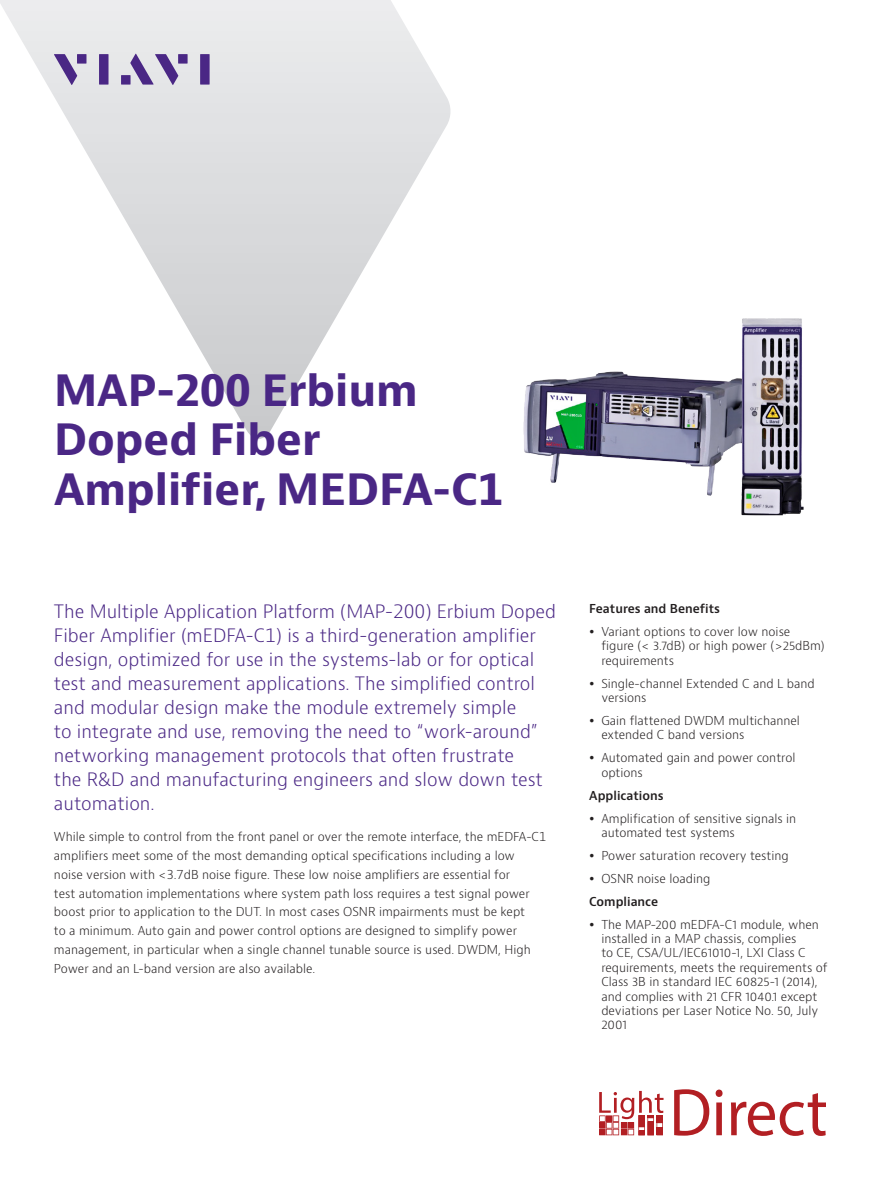
<style>
.page{position:relative;width:893px;height:1191px;background:#fff}
.page>*{position:absolute;margin:0;border:0;box-sizing:border-box;transform-origin:0 0}
.Cover_headline_28_33{font:700 42px/49.5px "Bernino Sans";color:#4a2785}
.Intro_text{font:300 18px/24px "Bernino Sans";color:#4a2785}
.Intro_text-2{font:300 12px/14.4px "Bernino Sans";color:#231f20}
.Key_Feature_Benefits{font:600 12px "Bernino Sans";color:#231f20}
</style>
<div class="page">
<svg style="left:0;top:0;width:451px;height:439px"></svg>
<img style="left:523px;top:371px;width:211px;height:125px">
<img style="left:734px;top:318px;width:70px;height:198px">
<svg style="left:674px;top:1089px;width:35px;height:46px"></svg>
<svg style="left:716px;top:1089px;width:7px;height:46px"></svg>
<svg style="left:731px;top:1093px;width:95px;height:43px"></svg>
<svg style="left:599px;top:1091px;width:64px;height:44px"></svg>
<svg style="left:54px;top:54px;width:23px;height:31px"></svg>
<div style="left:77px;top:54px;width:9px;height:10px;background:#4a2785"></div>
<div style="left:99px;top:54px;width:10px;height:31px;background:#4a2785"></div>
<div style="left:178px;top:54px;width:10px;height:10px;background:#4a2785"></div>
<div style="left:200px;top:54px;width:10px;height:31px;background:#4a2785"></div>
<svg style="left:130px;top:54px;width:48px;height:31px"></svg>
<div style="left:121px;top:75px;width:10px;height:10px;background:#4a2785"></div>
<p class="Cover_headline_28_33" style="left:54px;top:367px;width:451px">MAP-200 Erbium<br>Doped Fiber<br>Amplifier, MEDFA-C1</p>
<p class="Intro_text" style="left:54px;top:599px;width:504px">The Multiple Application Platform (MAP-200) Erbium Doped Fiber Amplifier (mEDFA-C1) is a third-generation amplifier design, optimized for use in the systems-lab or for optical test and measurement applications. The simplified control and modular design make the module extremely simple<br>to integrate and use, removing the need to “work-around” networking management protocols that often frustrate<br>the R&amp;D and manufacturing engineers and slow down test automation.</p>
<p class="Intro_text-2" style="left:54px;top:828px;width:494px;line-height:18.8px">While simple to control from the front panel or over the remote interface, the mEDFA-C1 amplifiers meet some of the most demanding optical specifications including a low noise version with &lt;3.7dB noise figure. These low noise amplifiers are essential for<br>test automation implementations where system path loss requires a test signal power boost prior to application to the DUT. In most cases OSNR impairments must be kept<br>to a minimum. Auto gain and power control options are designed to simplify power management, in particular when a single channel tunable source is used. DWDM, High Power and an L-band version are also available.</p>
<p class="Key_Feature_Benefits" style="left:589px;top:601px;width:132px">Features and Benefits</p>
<p class="Intro_text-2" style="left:601px;top:624px;width:225px">Variant options to cover low noise figure (&lt; 3.7dB) or high power (&gt;25dBm) requirements</p>
<p class="Intro_text-2" style="left:601px;top:676px;width:215px">Single-channel Extended C and L band versions</p>
<p class="Intro_text-2" style="left:601px;top:713px;width:200px">Gain flattened DWDM multichannel extended C band versions</p>
<p class="Intro_text-2" style="left:601px;top:751px;width:196px">Automated gain and power control options</p>
<p class="Key_Feature_Benefits" style="left:589px;top:787px;width:76px">Applications</p>
<p class="Intro_text-2" style="left:601px;top:811px;width:196px">Amplification of sensitive signals in automated test systems</p>
<p class="Intro_text-2" style="left:601px;top:848px;width:189px">Power saturation recovery testing</p>
<p class="Intro_text-2" style="left:601px;top:871px;width:111px">OSNR noise loading</p>
<p class="Key_Feature_Benefits" style="left:589px;top:893px;width:70px">Compliance</p>
<p class="Intro_text-2" style="left:601px;top:917px;width:228px">The MAP-200 mEDFA-C1 module, when installed in a MAP chassis, complies<br>to CE, CSA/UL/IEC61010-1, LXI Class C requirements, meets the requirements of Class 3B in standard IEC 60825-1 (2014), and complies with 21 CFR 1040.1 except deviations per Laser Notice No. 50, July 2001</p>
</div>
